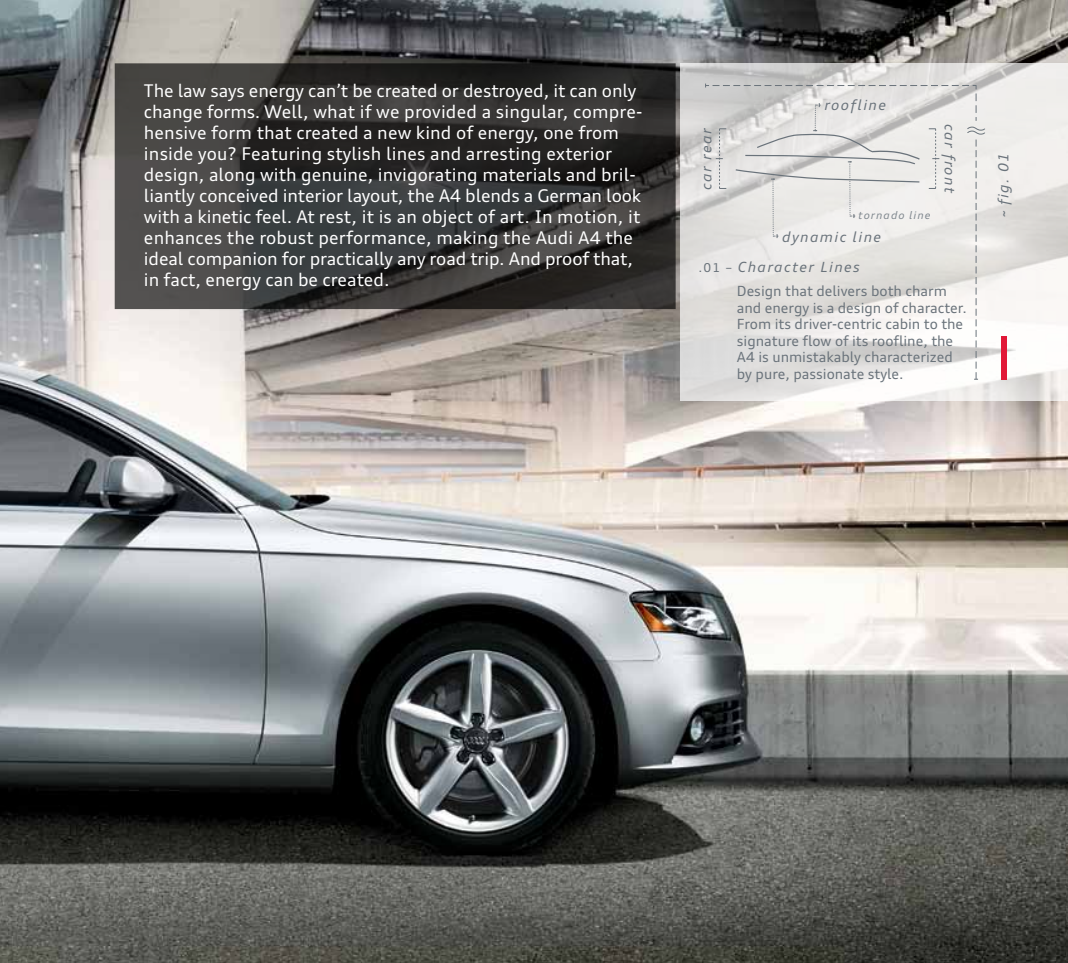
<style>
.page{position:relative;width:1068px;height:963px;background:#fff}
.page>*{position:absolute;margin:0;border:0;box-sizing:border-box;transform-origin:0 0}
.t1{font:17.5px/21px "Audi Type";letter-spacing:.005em;color:#fff}
.t2{font:14px/16.6px "Audi Type";color:#6a737b}
.t3{font:italic 14px "Audi Type";letter-spacing:.1em;color:#6a737b}
.t4{font:italic 10.5px "Audi Type";letter-spacing:.1em;color:#80888f}
.s1{font-size:12.25px}
.s2{font-style:italic}
</style>
<div class="page">
<img style="left:0;top:0;width:1067px;height:962px">
<svg style="left:115px;top:63px;width:560px;height:246px;background:#363635"></svg>
<svg style="left:680px;top:63px;width:387px;height:338px"></svg>
<div style="left:1001px;top:336px;width:5px;height:43px;background:#e11837"></div>
<svg style="left:704px;top:84px;width:281px;height:296px;background:#e3e2e0"></svg>
<p class="t1" style="left:144px;top:80px;width:500px">The law says energy can’t be created or destroyed, it can only change forms. Well, what if we provided a singular, compre&shy;hensive form that created a new kind of energy, one from inside you? Featuring stylish lines and arresting exterior design, along with genuine, invigorating materials and bril&shy;liantly conceived interior layout, the A4 blends a German look with a kinetic feel. At rest, it is an object of art. In motion, it enhances the robust performance, making the Audi A4 the ideal companion for practically any road trip. And proof that, in fact, energy can be created.</p>
<p class="t3" style="left:697px;top:190px;width:63px;rotate:-90deg">car rear</p>
<p class="t3" style="left:824px;top:96px;width:63px">roofline</p>
<p class="t4" style="left:858px;top:209px;width:74px">tornado line</p>
<p class="t3" style="left:782px;top:228px;width:100px">dynamic line</p>
<p class="t3" style="left:958px;top:124px;width:71px;rotate:90deg">car front</p>
<p class="t2" style="left:737px;top:254px;width:211px;line-height:24.2px;text-indent:-38px"><span class="s1">.01 –</span> <span class="s2">Character Lines<br></span>Design that delivers both charm</p>
<p class="t2" style="left:737px;top:299px;width:232px">and energy is a design of character.<br>From its driver-centric cabin to the signature flow of its roofline, the A4 is unmistakably characterized by pure, passionate style.</p>
<p class="t3" style="left:994px;top:217px;width:66px;rotate:-90deg">~ fig. 01</p>
</div>
